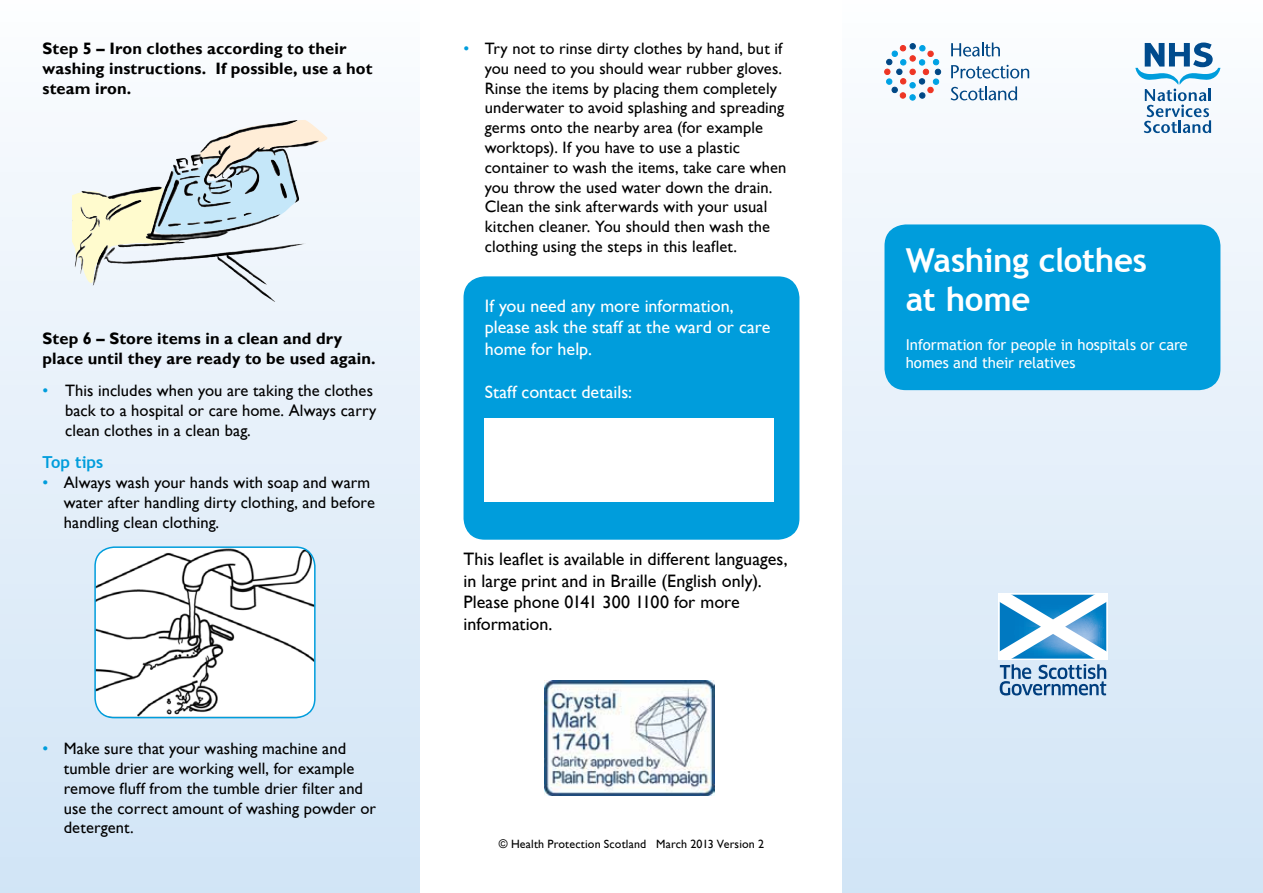
<style>
.page{position:relative;width:1263px;height:893px;background:#fff}
.page>*{position:absolute;margin:0;border:0;box-sizing:border-box;transform-origin:0 0}
.t1{font:700 33px/39.6px "Trebuchet MS";letter-spacing:-.01em;color:#fff}
.t2{font:18px/21.6px "Gill Sans";color:#000}
.t3{font:18px/21.6px "Gill Sans";color:#fff}
.t4{font:16.5px/19.8px "Gill Sans";letter-spacing:.005em;color:#000}
.t5{font:700 16.5px/19.8px "Gill Sans";letter-spacing:.005em;color:#000}
.t6{font:700 16.5px "Trebuchet MS";letter-spacing:-.005em;color:#009ddc}
.t7{font:15px/18px "Trebuchet MS";letter-spacing:-.005em;color:#fff}
.t8{font:12px "Gill Sans";letter-spacing:.015em;color:#000}
.s1{color:#009ddc}
</style>
<div class="page">
<img style="left:544px;top:680px;width:171px;height:116px">
<div style="left:0;top:0;width:419px;height:893px;background:linear-gradient(to bottom,#fbfdfe,#d0e4f6)"></div>
<div style="left:463px;top:276px;width:336px;height:264px;background:#009ddc;border-radius:21px"></div>
<div style="left:485px;top:418px;width:289px;height:84px;background:#fff"></div>
<div style="left:843px;top:0;width:420px;height:893px;background:linear-gradient(to bottom,#fbfcfe,#d1e4f6)"></div>
<div style="left:884px;top:224px;width:336px;height:166px;background:#009ddc;border-radius:21px"></div>
<svg style="left:1135px;top:43px;width:85px;height:90px"></svg>
<div style="left:998px;top:593px;width:110px;height:67px;background:#fff"></div>
<svg style="left:999px;top:594px;width:108px;height:101px"></svg>
<svg style="left:884px;top:43px;width:57px;height:57px"></svg>
<svg style="left:951px;top:43px;width:49px;height:14px"></svg>
<svg style="left:951px;top:65px;width:78px;height:13px"></svg>
<svg style="left:950px;top:86px;width:67px;height:14px"></svg>
<img style="left:95px;top:547px;width:220px;height:171px">
<div style="left:94px;top:546px;width:222px;height:172px;border:2px solid #009ddc;border-radius:19px"></div>
<svg style="left:72px;top:120px;width:259px;height:166px"></svg>
<img style="left:200px;top:120px;width:116px;height:33px">
<p class="t5" style="left:43px;top:38px;width:331px">Step 5 – Iron clothes according to their washing instructions. If possible, use a hot steam iron.</p>
<p class="t5" style="left:43px;top:328px;width:335px">Step 6 – Store items in a clean and dry place until they are ready to be used again.</p>
<p class="t4" style="left:65px;top:381px;width:313px;text-indent:-23px"><span class="s1">•</span> This includes when you are taking the clothes back to a hospital or care home. Always carry clean clothes in a clean bag.</p>
<p class="t6" style="left:43px;top:452px;width:62px">Top tips</p>
<p class="t4" style="left:64px;top:473px;width:313px;text-indent:-21px"><span class="s1">•</span> Always wash your hands with soap and warm water after handling dirty clothing, and before handling clean clothing.</p>
<p class="t4" style="left:64px;top:739px;width:314px;text-indent:-21px"><span class="s1">•</span> Make sure that your washing machine and tumble drier are working well, for example remove fluff from the tumble drier filter and use the correct amount of washing powder or detergent.</p>
<p class="t4" style="left:485px;top:38px;width:303px;text-indent:-21px"><span class="s1">•</span> Try not to rinse dirty clothes by hand, but if you need to you should wear rubber gloves.<br>Rinse the items by placing them completely underwater to avoid splashing and spreading germs onto the nearby area (for example worktops). If you have to use a plastic container to wash the items, take care when you throw the used water down the drain.<br>Clean the sink afterwards with your usual kitchen cleaner. You should then wash the clothing using the steps in this leaflet.</p>
<p class="t3" style="left:485px;top:295px;width:287px">If you need any more information, please ask the staff at the ward or care home for help.</p>
<p class="t3" style="left:485px;top:381px;width:149px">Staff contact details:</p>
<p class="t2" style="left:463px;top:548px;width:326px">This leaflet is available in different languages, in large print and in Braille (English only).<br>Please phone 0141 300 1100 for more information.</p>
<p class="t8" style="left:499px;top:837px;width:267px">© Health Protection Scotland March 2013 Version 2</p>
<h1 class="t1" style="left:906px;top:240px;width:243px">Washing clothes at home</h1>
<p class="t7" style="left:906px;top:336px;width:283px">Information for people in hospitals or care homes and their relatives</p>
</div>
